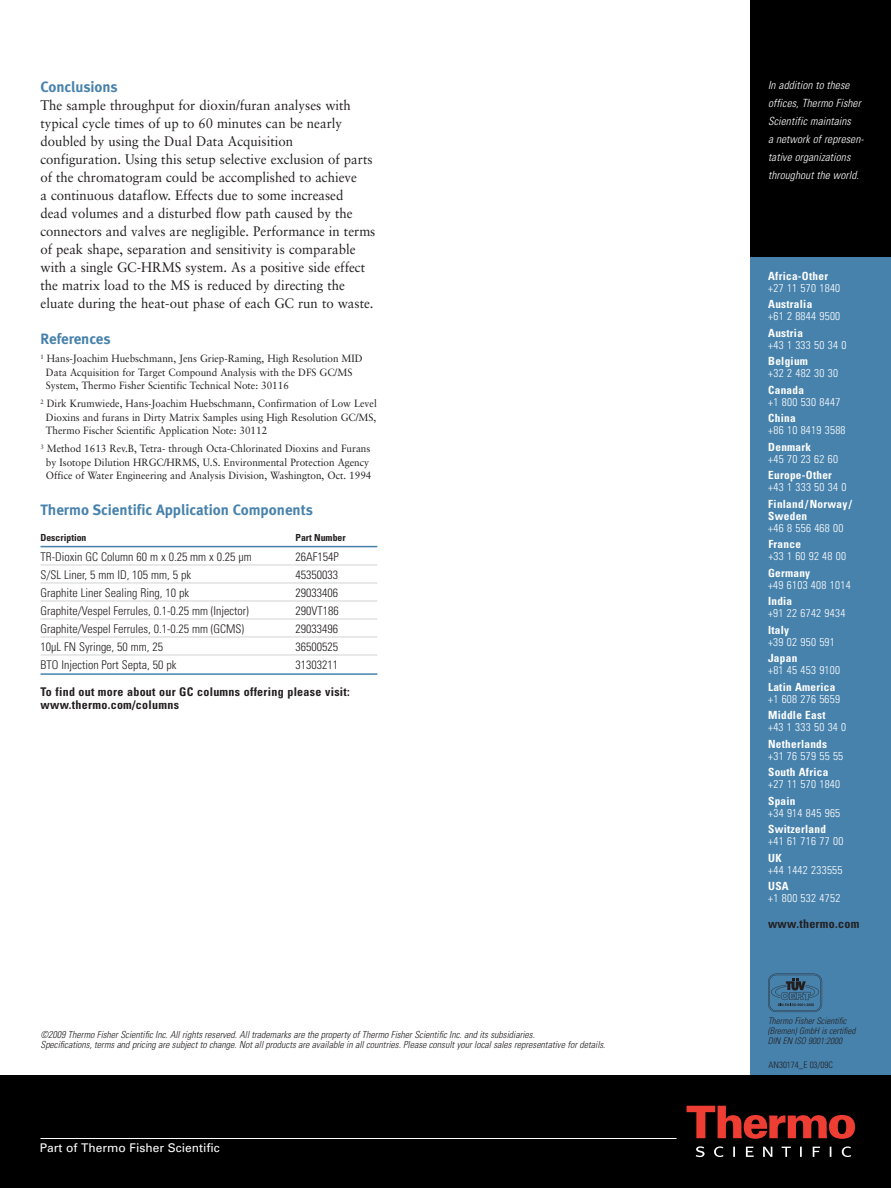
<style>
.page{position:relative;width:891px;height:1188px;background:#fff}
.page>*{position:absolute;margin:0;border:0;box-sizing:border-box;transform-origin:0 0}
.t1{font:15px "Meta Bold LF";color:#4782ac}
.t2{font:13.8px/18px "Sabon";color:#231f20;scale:.95 1}
.t3{font:300 condensed 12px "Univers";color:#231f20}
.t4{font:700 condensed 12px/13.5px "Univers";letter-spacing:.025em;color:#231f20}
.t5{font:12px "Univers";color:#fff}
.t6{font:300 condensed 11.25px "Univers";letter-spacing:.025em;color:#fff}
.t7{font:700 condensed 11.25px/12px "Univers";letter-spacing:.025em;color:#fff}
.t8{font:italic 300 condensed 11.25px/18px "Univers";letter-spacing:.01em;color:#fff}
.t9{font:10.5px/13.5px "Sabon";color:#231f20;scale:.95 1}
.t10{font:italic 300 condensed 9.75px/10.1px "Univers";color:#231f20}
.t11{font:700 condensed 9.75px "Univers";color:#231f20}
.t12{font:italic 300 condensed 9px/9.8px "Univers";color:#231f20}
.t13{font:300 condensed 9px "Univers";color:#231f20}
</style>
<div class="page">
<div style="left:750px;top:257px;width:141px;height:931px;background:#4782ac"></div>
<div style="left:0;top:1076px;width:891px;height:112px;background:#000001"></div>
<hr style="left:40px;top:546px;width:337px;height:1px;background:#4782ac">
<hr style="left:40px;top:565px;width:337px;height:1px;background:#d1d2d4">
<hr style="left:40px;top:583px;width:337px;height:1px;background:#d1d2d4">
<hr style="left:40px;top:601px;width:337px;height:1px;background:#d1d2d4">
<hr style="left:40px;top:619px;width:337px;height:1px;background:#d1d2d4">
<hr style="left:40px;top:637px;width:337px;height:1px;background:#d1d2d4">
<hr style="left:40px;top:655px;width:337px;height:1px;background:#d1d2d4">
<hr style="left:40px;top:673px;width:337px;height:2px;background:#4782ac">
<div style="left:750px;top:0;width:141px;height:257px;background:#000001"></div>
<svg style="left:687px;top:1106px;width:168px;height:33px"></svg>
<svg style="left:696px;top:1146px;width:155px;height:11px"></svg>
<hr style="left:40px;top:1138px;width:636px;height:1px;background:#fff">
<hr style="left:776px;top:1012px;width:38px;height:1px;background:#231f20">
<svg style="left:768px;top:974px;width:55px;height:38px"></svg>
<p class="t1" style="left:40px;top:78px;width:79px">Conclusions</p>
<p class="t2" style="left:40px;top:96px;width:354px">The sample throughput for dioxin/furan analyses with typical cycle times of up to 60 minutes can be nearly doubled by using the Dual Data Acquisition configuration. Using this setup selective exclusion of parts of the chromatogram could be accomplished to achieve<br>a continuous dataflow. Effects due to some increased<br>dead volumes and a disturbed flow path caused by the connectors and valves are negligible. Performance in terms of peak shape, separation and sensitivity is comparable with a single GC-HRMS system. As a positive side effect the matrix load to the MS is reduced by directing the eluate during the heat-out phase of each GC run to waste.</p>
<p class="t1" style="left:40px;top:330px;width:72px">References</p>
<p class="t9" style="left:46px;top:352px;width:335px;text-indent:-5px"><sup>1</sup> Hans-Joachim Huebschmann, Jens Griep-Raming, High Resolution MID<br>Data Acquisition for Target Compound Analysis with the DFS GC/MS<br>System, Thermo Fisher Scientific Technical Note: 30116</p>
<p class="t9" style="left:46px;top:397px;width:350px;text-align:justify;text-indent:-5px"><sup>2</sup> Dirk Krumwiede, Hans-Joachim Huebschmann, Confirmation of Low Level Dioxins and furans in Dirty Matrix Samples using High Resolution GC/MS, Thermo Fischer Scientific Application Note: 30112</p>
<p class="t9" style="left:41px;top:442px;width:350px;text-align:center"><sup>3</sup> Method 1613 Rev.B, Tetra- through Octa-Chlorinated Dioxins and Furans by Isotope Dilution HRGC/HRMS, U.S. Environmental Protection Agency<br>Office of Water Engineering and Analysis Division, Washington, Oct. 1994</p>
<p class="t1" style="left:40px;top:501px;width:274px">Thermo Scientific Application Components</p>
<p class="t11" style="left:40px;top:532px;width:48px">Description</p>
<p class="t11" style="left:296px;top:532px;width:52px">Part Number</p>
<p class="t3" style="left:40px;top:549px;width:213px">TR-Dioxin GC Column 60 m x 0.25 mm x 0.25 µm</p>
<p class="t3" style="left:296px;top:549px;width:45px">26AF154P</p>
<p class="t3" style="left:40px;top:567px;width:152px">S/SL Liner, 5 mm ID, 105 mm, 5 pk</p>
<p class="t3" style="left:296px;top:567px;width:44px">45350033</p>
<p class="t3" style="left:40px;top:585px;width:150px">Graphite Liner Sealing Ring, 10 pk</p>
<p class="t3" style="left:296px;top:585px;width:44px">29033406</p>
<p class="t3" style="left:40px;top:603px;width:210px">Graphite/Vespel Ferrules, 0.1-0.25 mm (Injector)</p>
<p class="t3" style="left:296px;top:603px;width:45px">290VT186</p>
<p class="t3" style="left:40px;top:621px;width:205px">Graphite/Vespel Ferrules, 0.1-0.25 mm (GCMS)</p>
<p class="t3" style="left:296px;top:621px;width:44px">29033496</p>
<p class="t3" style="left:40px;top:639px;width:124px">10µL FN Syringe, 50 mm, 25</p>
<p class="t3" style="left:296px;top:639px;width:44px">36500525</p>
<p class="t3" style="left:40px;top:657px;width:137px">BTO Injection Port Septa, 50 pk</p>
<p class="t3" style="left:296px;top:657px;width:44px">31303211</p>
<p class="t4" style="left:40px;top:685px;width:311px">To find out more about our GC columns offering please visit: www.thermo.com/columns</p>
<p class="t10" style="left:40px;top:1029px;width:567px">©2009 Thermo Fisher Scientific Inc. All rights reserved. All trademarks are the property of Thermo Fisher Scientific Inc. and its subsidiaries.<br>Specifications, terms and pricing are subject to change. Not all products are available in all countries. Please consult your local sales representative for details.</p>
<p class="t5" style="left:40px;top:1141px;width:181px">Part of Thermo Fisher Scientific</p>
<p class="t8" style="left:768px;top:76px;width:97px">In addition to these offices, Thermo Fisher<br>Scientific maintains<br>a network of represen - tative organizations throughout the world.</p>
<p class="t7" style="left:768px;top:269px;width:61px">Africa-Other</p>
<p class="t6" style="left:768px;top:281px;width:74px">+27 11 570 1840</p>
<p class="t7" style="left:768px;top:298px;width:46px">Australia</p>
<p class="t6" style="left:768px;top:309px;width:74px">+61 2 8844 9500</p>
<p class="t7" style="left:768px;top:326px;width:36px">Austria</p>
<p class="t6" style="left:768px;top:338px;width:80px">+43 1 333 50 34 0</p>
<p class="t7" style="left:768px;top:355px;width:41px">Belgium</p>
<p class="t6" style="left:768px;top:366px;width:71px">+32 2 482 30 30</p>
<p class="t7" style="left:768px;top:383px;width:37px">Canada</p>
<p class="t6" style="left:768px;top:395px;width:74px">+1 800 530 8447</p>
<p class="t7" style="left:768px;top:412px;width:29px">China</p>
<p class="t6" style="left:768px;top:423px;width:79px">+86 10 8419 3588</p>
<p class="t7" style="left:768px;top:440px;width:44px">Denmark</p>
<p class="t6" style="left:768px;top:452px;width:71px">+45 70 23 62 60</p>
<p class="t7" style="left:768px;top:469px;width:65px">Europe-Other</p>
<p class="t6" style="left:768px;top:480px;width:80px">+43 1 333 50 34 0</p>
<p class="t7" style="left:768px;top:497px;width:85px">Finland/Norway/<br>Sweden</p>
<p class="t6" style="left:768px;top:521px;width:77px">+46 8 556 468 00</p>
<p class="t7" style="left:768px;top:538px;width:34px">France</p>
<p class="t6" style="left:768px;top:549px;width:79px">+33 1 60 92 48 00</p>
<p class="t7" style="left:768px;top:566px;width:44px">Germany</p>
<p class="t6" style="left:768px;top:578px;width:84px">+49 6103 408 1014</p>
<p class="t7" style="left:768px;top:595px;width:26px">India</p>
<p class="t6" style="left:768px;top:606px;width:79px">+91 22 6742 9434</p>
<p class="t7" style="left:768px;top:623px;width:23px">Italy</p>
<p class="t6" style="left:768px;top:635px;width:68px">+39 02 950 591</p>
<p class="t7" style="left:768px;top:652px;width:31px">Japan</p>
<p class="t6" style="left:768px;top:663px;width:74px">+81 45 453 9100</p>
<p class="t7" style="left:768px;top:680px;width:69px">Latin America</p>
<p class="t6" style="left:768px;top:692px;width:74px">+1 608 276 5659</p>
<p class="t7" style="left:768px;top:709px;width:59px">Middle East</p>
<p class="t6" style="left:768px;top:720px;width:80px">+43 1 333 50 34 0</p>
<p class="t7" style="left:768px;top:737px;width:61px">Netherlands</p>
<p class="t6" style="left:768px;top:749px;width:77px">+31 76 579 55 55</p>
<p class="t7" style="left:768px;top:766px;width:62px">South Africa</p>
<p class="t6" style="left:768px;top:777px;width:74px">+27 11 570 1840</p>
<p class="t7" style="left:768px;top:795px;width:29px">Spain</p>
<p class="t6" style="left:768px;top:806px;width:74px">+34 914 845 965</p>
<p class="t7" style="left:768px;top:823px;width:59px">Switzerland</p>
<p class="t6" style="left:768px;top:834px;width:77px">+41 61 716 77 00</p>
<p class="t7" style="left:768px;top:852px;width:15px">UK</p>
<p class="t6" style="left:768px;top:863px;width:76px">+44 1442 233555</p>
<p class="t7" style="left:768px;top:880px;width:22px">USA</p>
<p class="t6" style="left:768px;top:891px;width:74px">+1 800 532 4752</p>
<p class="t4" style="left:768px;top:916px;width:93px">www.thermo.com</p>
<p class="t12" style="left:768px;top:1016px;width:89px">Thermo Fisher Scientific (Bremen) GmbH is certified<br>DIN EN ISO 9001:2000</p>
<p class="t13" style="left:769px;top:1060px;width:66px">AN30174_E 03/09C</p>
</div>
